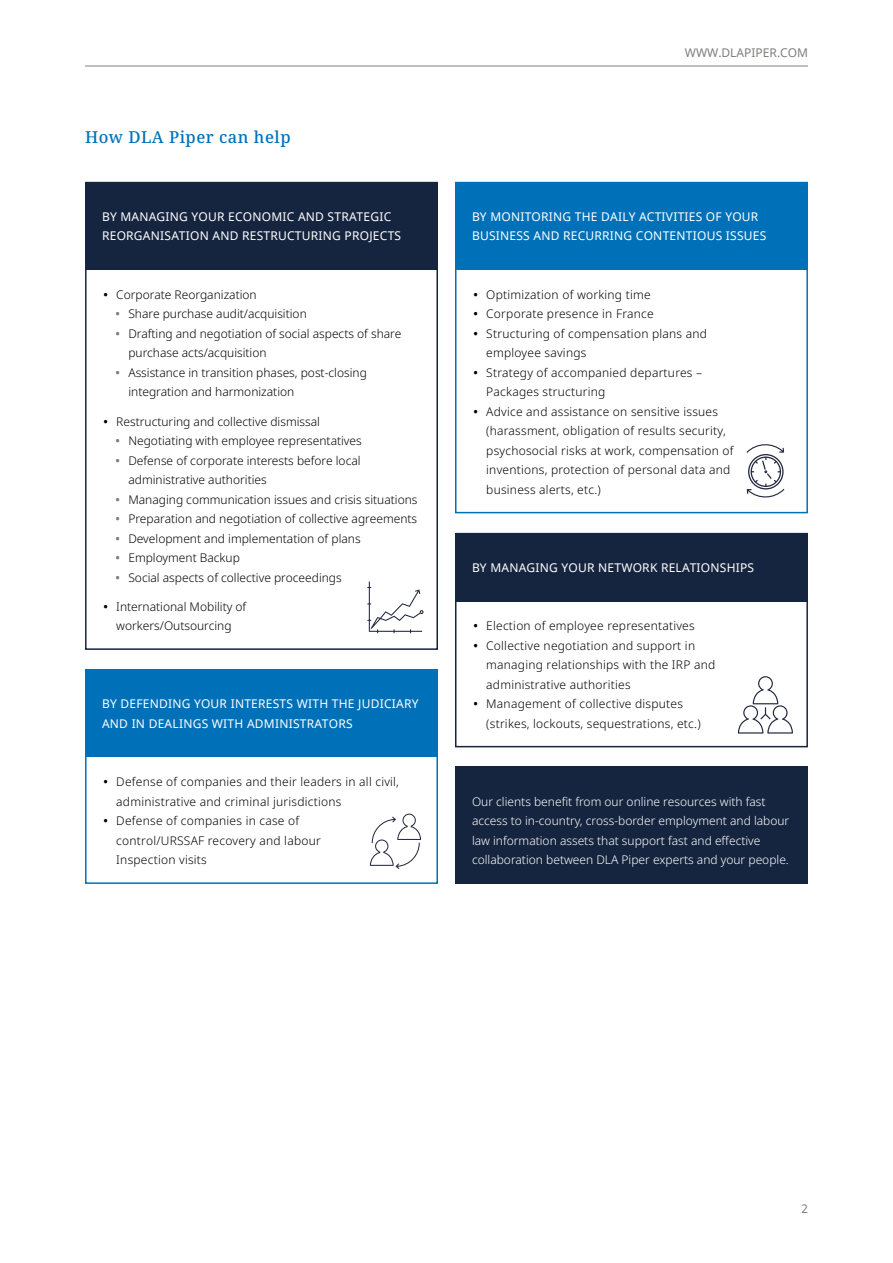
<style>
.page{position:relative;width:893px;height:1263px;background:#fff}
.page>*{position:absolute;margin:0;border:0;box-sizing:border-box;transform-origin:0 0}
.t1{font:500 16.5px "Noto Serif";letter-spacing:.03em;color:#0071b9}
.t2{font:300 12px/19.5px "Noto Sans";letter-spacing:.02em;color:#000}
.t3{font:300 12px/19.5px "Noto Sans";color:#000}
.t4{font:12px/19.5px "Noto Sans";letter-spacing:.02em;color:#fff}
.t5{font:300 12px/19.5px "Noto Sans";color:#fff}
.t6{font:12px "Noto Sans";color:#7e7e7d}
.s1{font-weight:600}
.s2{font-weight:600;color:#7e7e7d}
</style>
<div class="page">
<hr style="left:85px;top:66px;width:723px;height:1px;background:#7e7e7d">
<svg style="left:367px;top:581px;width:57px;height:52px"></svg>
<div style="left:85px;top:182px;width:353px;height:468px;border:2px solid #16253f"></div>
<div style="left:85px;top:182px;width:353px;height:88px;background:#16253f"></div>
<div style="left:455px;top:182px;width:353px;height:331px;border:2px solid #0071b9"></div>
<div style="left:455px;top:182px;width:353px;height:88px;background:#0071b9"></div>
<svg style="left:746px;top:444px;width:38px;height:54px"></svg>
<div style="left:85px;top:669px;width:353px;height:215px;border:2px solid #0071b9"></div>
<div style="left:85px;top:669px;width:353px;height:88px;background:#0071b9"></div>
<svg style="left:370px;top:814px;width:51px;height:55px"></svg>
<div style="left:455px;top:533px;width:353px;height:214px;border:2px solid #16253f"></div>
<div style="left:455px;top:533px;width:353px;height:68px;background:#16253f"></div>
<svg style="left:738px;top:676px;width:55px;height:57px"></svg>
<div style="left:455px;top:767px;width:353px;height:117px;background:#16253f"></div>
<h1 class="t1" style="left:85px;top:125px;width:207px">How DLA Piper can help</h1>
<p class="t4" style="left:102px;top:207px;width:301px">BY MANAGING YOUR ECONOMIC AND STRATEGIC<br>REORGANISATION AND RESTRUCTURING PROJECTS</p>
<p class="t3" style="left:104px;top:285px;width:155px"><span class="s1">•</span> Corporate Reorganization</p>
<p class="t3" style="left:116px;top:305px;width:193px"><span class="s2">•</span> Share purchase audit/acquisition</p>
<p class="t3" style="left:128px;top:324px;width:274px;text-indent:-13px"><span class="s2">•</span> Drafting and negotiation of social aspects of share purchase acts/acquisition</p>
<p class="t3" style="left:128px;top:363px;width:240px;text-indent:-13px"><span class="s2">•</span> Assistance in transition phases, post-closing integration and harmonization</p>
<p class="t3" style="left:104px;top:412px;width:218px"><span class="s1">•</span> Restructuring and collective dismissal</p>
<p class="t3" style="left:116px;top:431px;width:248px"><span class="s2">•</span> Negotiating with employee representatives</p>
<p class="t3" style="left:128px;top:451px;width:234px;text-indent:-13px"><span class="s2">•</span> Defense of corporate interests before local administrative authorities</p>
<p class="t3" style="left:116px;top:490px;width:303px"><span class="s2">•</span> Managing communication issues and crisis situations</p>
<p class="t3" style="left:116px;top:509px;width:303px"><span class="s2">•</span> Preparation and negotiation of collective agreements</p>
<p class="t3" style="left:116px;top:529px;width:246px"><span class="s2">•</span> Development and implementation of plans</p>
<p class="t3" style="left:116px;top:548px;width:126px"><span class="s2">•</span> Employment Backup</p>
<p class="t3" style="left:116px;top:568px;width:228px"><span class="s2">•</span> Social aspects of collective proceedings</p>
<p class="t3" style="left:104px;top:597px;width:144px;text-align:center"><span class="s1">•</span> International Mobility of workers/Outsourcing</p>
<p class="t4" style="left:102px;top:695px;width:318px">BY DEFENDING YOUR INTERESTS WITH THE JUDICIARY<br>AND IN DEALINGS WITH ADMINISTRATORS</p>
<p class="t2" style="left:116px;top:773px;width:284px;text-indent:-13px"><span class="s1">•</span> Defense of companies and their leaders in all civil, administrative and criminal jurisdictions</p>
<p class="t2" style="left:116px;top:812px;width:206px;text-indent:-13px"><span class="s1">•</span> Defense of companies in case of control/URSSAF recovery and labour<br>Inspection visits</p>
<p class="t6" style="left:685px;top:45px;width:125px">WWW.DLAPIPER.COM</p>
<p class="t4" style="left:472px;top:207px;width:296px">BY MONITORING THE DAILY ACTIVITIES OF YOUR<br>BUSINESS AND RECURRING CONTENTIOUS ISSUES</p>
<p class="t2" style="left:473px;top:285px;width:179px"><span class="s1">•</span> Optimization of working time</p>
<p class="t2" style="left:473px;top:305px;width:182px"><span class="s1">•</span> Corporate presence in France</p>
<p class="t2" style="left:486px;top:324px;width:222px;text-indent:-13px"><span class="s1">•</span> Structuring of compensation plans and employee savings</p>
<p class="t2" style="left:486px;top:363px;width:217px;text-indent:-13px"><span class="s1">•</span> Strategy of accompanied departures –<br>Packages structuring</p>
<p class="t2" style="left:486px;top:402px;width:249px;text-indent:-13px"><span class="s1">•</span> Advice and assistance on sensitive issues (harassment, obligation of results security, psychosocial risks at work, compensation of inventions, protection of personal data and business alerts, etc.)</p>
<p class="t4" style="left:472px;top:558px;width:284px">BY MANAGING YOUR NETWORK RELATIONSHIPS</p>
<p class="t2" style="left:473px;top:617px;width:223px"><span class="s1">•</span> Election of employee representatives</p>
<p class="t2" style="left:486px;top:636px;width:231px;text-indent:-13px"><span class="s1">•</span> Collective negotiation and support in managing relationships with the IRP and administrative authorities</p>
<p class="t2" style="left:486px;top:695px;width:216px;text-indent:-13px"><span class="s1">•</span> Management of collective disputes (strikes, lockouts, sequestrations, etc.)</p>
<p class="t5" style="left:472px;top:792px;width:319px">Our clients benefit from our online resources with fast access to in-country, cross-border employment and labour law information assets that support fast and effective collaboration between DLA Piper experts and your people.</p>
<p class="t6" style="left:801px;top:1200px;width:8px">2</p>
</div>
